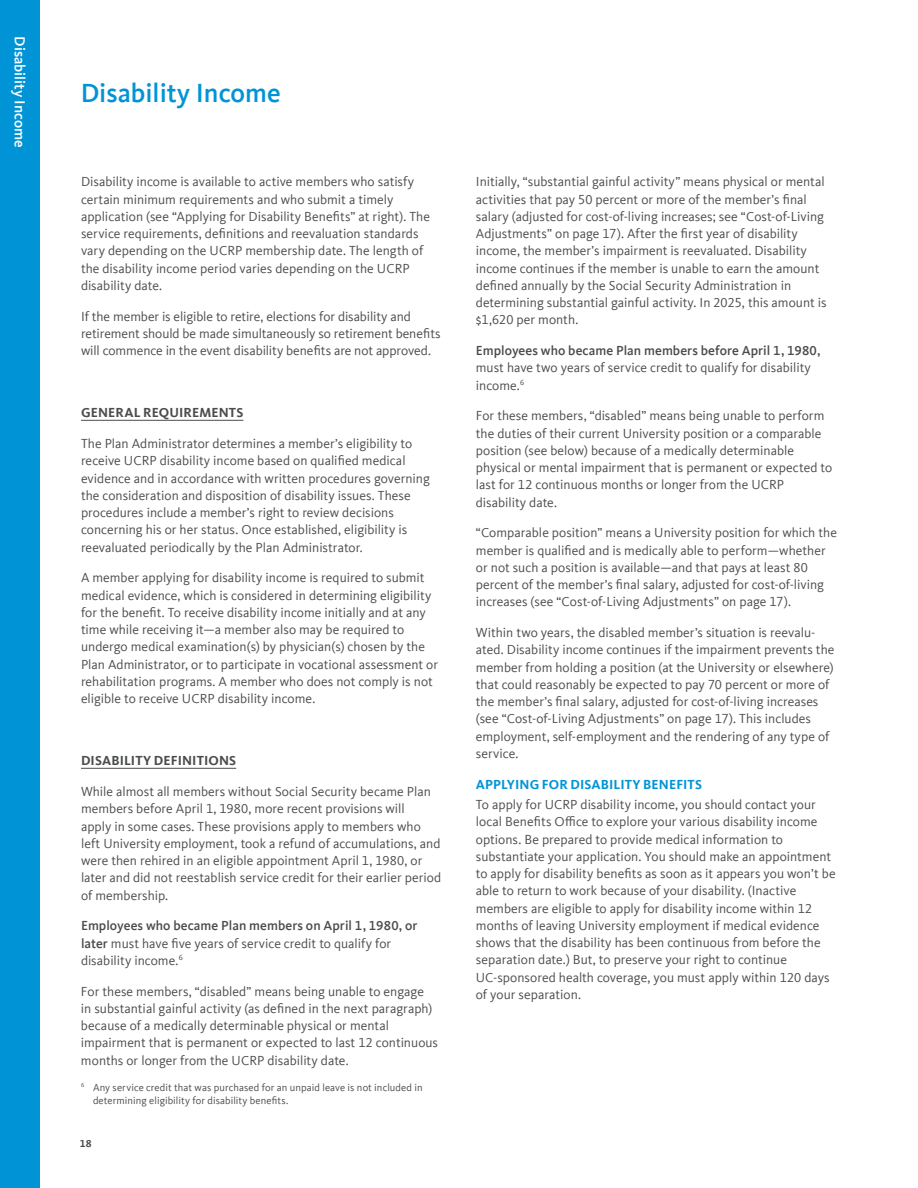
<style>
.page{position:relative;width:918px;height:1188px;background:#fff}
.page>*{position:absolute;margin:0;border:0;box-sizing:border-box;transform-origin:0 0}
.Section_Title{font:500 27px "Kievit Offc Pro";color:#0094d7}
.t1{font:500 15px "Kievit Offc Pro";color:#fff}
._2_Col__Body{font:13.5px/17.2px "Kievit Offc Pro";color:#4b4c4d}
._2_Col_Header_UC_underline{font:700 13.5px "Kievit Offc Pro";letter-spacing:.005em;color:#4b4c4d}
._2_Col__subhead_blue{font:700 13.5px "Kievit Offc Pro";letter-spacing:.005em;color:#0094d7}
.Footnote{font:10.5px/13.5px "Kievit Offc Pro";letter-spacing:.01em;color:#4b4c4d}
.t2{font:700 10.5px "Kievit Offc Pro";color:#4b4c4d}
.s1{font-weight:500}
</style>
<div class="page">
<div style="left:0;top:0;width:40px;height:1188px;background:#0094d7"></div>
<hr style="left:81px;top:420px;width:162px;height:1px;background:#4b4c4d">
<hr style="left:81px;top:768px;width:155px;height:1px;background:#4b4c4d">
<p class="t1" style="left:29px;top:36px;width:113px;rotate:90deg">Disability Income</p>
<p class="Section_Title" style="left:81px;top:76px;width:202px">Disability Income</p>
<p class="_2_Col__Body" style="left:81px;top:173px;width:351px">Disability income is available to active members who satisfy certain minimum requirements and who submit a timely application (see “Applying for Disability Benefits” at right). The service requirements, definitions and reevaluation standards vary depending on the UCRP membership date. The length of the disability income period varies depending on the UCRP disability date.</p>
<p class="_2_Col__Body" style="left:81px;top:307px;width:361px">If the member is eligible to retire, elections for disability and retirement should be made simultaneously so retirement benefits will commence in the event disability benefits are not approved.</p>
<p class="_2_Col_Header_UC_underline" style="left:81px;top:405px;width:164px">GENERAL REQUIREMENTS</p>
<p class="_2_Col__Body" style="left:81px;top:435px;width:350px">The Plan Administrator determines a member’s eligibility to receive UCRP disability income based on qualified medical evidence and in accordance with written procedures governing the consideration and disposition of disability issues. These procedures include a member’s right to review decisions concerning his or her status. Once established, eligibility is reevaluated periodically by the Plan Administrator.</p>
<p class="_2_Col__Body" style="left:81px;top:569px;width:359px">A member applying for disability income is required to submit medical evidence, which is considered in determining eligibility for the benefit. To receive disability income initially and at any time while receiving it—a member also may be required to undergo medical examination(s) by physician(s) chosen by the Plan Administrator, or to participate in vocational assessment or rehabilitation programs. A member who does not comply is not eligible to receive UCRP disability income.</p>
<p class="_2_Col_Header_UC_underline" style="left:81px;top:753px;width:157px">DISABILITY DEFINITIONS</p>
<p class="_2_Col__Body" style="left:81px;top:783px;width:362px">While almost all members without Social Security became Plan members before April 1, 1980, more recent provisions will<br>apply in some cases. These provisions apply to members who left University employment, took a refund of accumulations, and were then rehired in an eligible appointment April 1, 1980, or later and did not reestablish service credit for their earlier period of membership.</p>
<p class="_2_Col__Body" style="left:81px;top:917px;width:338px"><span class="s1">Employees who became Plan members on April 1, 1980, or later</span> must have five years of service credit to qualify for disability income.<sup>6</sup></p>
<p class="_2_Col__Body" style="left:81px;top:982px;width:359px">For these members, “disabled” means being unable to engage<br>in substantial gainful activity (as defined in the next paragraph) because of a medically determinable physical or mental impairment that is permanent or expected to last 12 continuous months or longer from the UCRP disability date.</p>
<p class="Footnote" style="left:93px;top:1081px;width:331px;text-indent:-12px"><sup>6</sup> Any service credit that was purchased for an unpaid leave is not included in determining eligibility for disability benefits.</p>
<p class="t2" style="left:80px;top:1138px;width:13px">18</p>
<p class="_2_Col__Body" style="left:476px;top:173px;width:352px">Initially, “substantial gainful activity” means physical or mental activities that pay 50 percent or more of the member’s final salary (adjusted for cost-of-living increases; see “Cost-of-Living Adjustments” on page 17). After the first year of disability income, the member’s impairment is reevaluated. Disability income continues if the member is unable to earn the amount defined annually by the Social Security Administration in determining substantial gainful activity. In 2025, this amount is $1,620 per month.</p>
<p class="_2_Col__Body" style="left:476px;top:342px;width:346px"><span class="s1">Employees who became Plan members before April 1, 1980, </span>must have two years of service credit to qualify for disability income.<sup>6</sup></p>
<p class="_2_Col__Body" style="left:476px;top:407px;width:358px">For these members, “disabled” means being unable to perform the duties of their current University position or a comparable position (see below) because of a medically determinable physical or mental impairment that is permanent or expected to last for 12 continuous months or longer from the UCRP disability date.</p>
<p class="_2_Col__Body" style="left:476px;top:524px;width:363px">“Comparable position” means a University position for which the member is qualified and is medically able to perform—whether or not such a position is available—and that pays at least 80 percent of the member’s final salary, adjusted for cost-of-living increases (see “Cost-of-Living Adjustments” on page 17).</p>
<p class="_2_Col__Body" style="left:476px;top:624px;width:360px">Within two years, the disabled member’s situation is reevalu&shy;ated. Disability income continues if the impairment prevents the member from holding a position (at the University or elsewhere) that could reasonably be expected to pay 70 percent or more of the member’s final salary, adjusted for cost-of-living increases (see “Cost-of-Living Adjustments” on page 17). This includes employment, self-employment and the rendering of any type of service.</p>
<p class="_2_Col__subhead_blue" style="left:476px;top:776px;width:228px">APPLYING FOR DISABILITY BENEFITS</p>
<p class="_2_Col__Body" style="left:476px;top:796px;width:361px">To apply for UCRP disability income, you should contact your local Benefits Office to explore your various disability income options. Be prepared to provide medical information to substantiate your application. You should make an appointment to apply for disability benefits as soon as it appears you won’t be able to return to work because of your disability. (Inactive members are eligible to apply for disability income within 12 months of leaving University employment if medical evidence shows that the disability has been continuous from before the separation date.) But, to preserve your right to continue UC-sponsored health coverage, you must apply within 120 days of your separation.</p>
</div>
